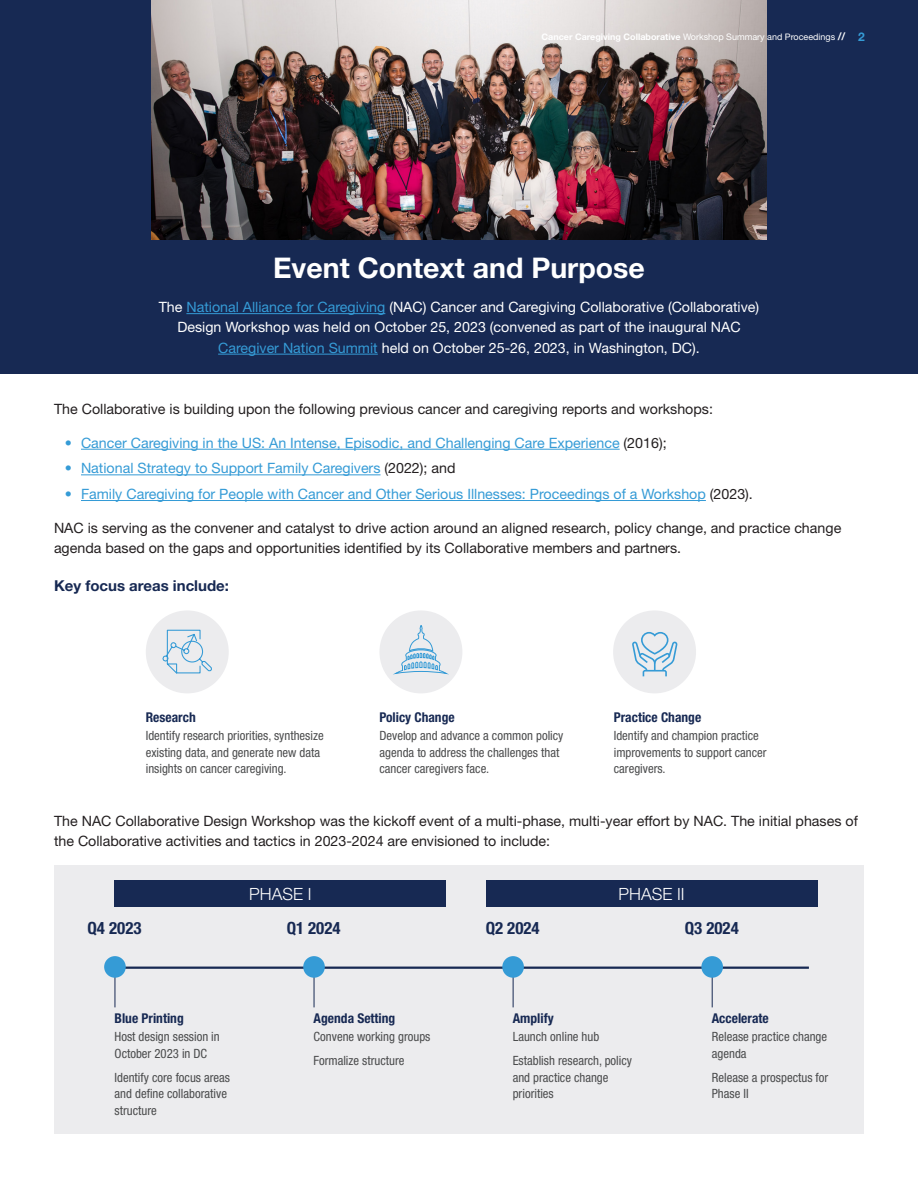
<style>
.page{position:relative;width:918px;height:1188px;background:#fff}
.page>*{position:absolute;margin:0;border:0;box-sizing:border-box;transform-origin:0 0}
.Headline_level_1{font:700 28.5px "Helvetica Neue LT Std";color:#fff}
.Sidebar_Subhead{font:700 condensed 16.8px "Helvetica Neue LT Std";color:#172953}
.Sidebar_Subhead-2{font:300 16.8px "Helvetica Neue LT Std";color:#fff}
.Subhead_Level_2{font:700 15px "Helvetica Neue LT Std";color:#172953}
.Body_Copy_Main{font:14.25px/20.2px "Helvetica Neue LT Std";color:#231f20}
.t1{font:14.25px "Helvetica Neue LT Std";color:#359bd6}
.Body_Copy_Main-2{font:14.25px/20.2px "Helvetica Neue LT Std";color:#fff;text-align:center}
.Sidebar_Subhead-3{font:700 condensed 13.5px "Helvetica Neue LT Std";color:#172953}
.Side_bar_copy_gray{font:condensed 12.75px/16.5px "Helvetica Neue LT Std";color:#4b4c4d}
.Page{font:700 12px "Helvetica Neue LT Std";color:#359bd6}
.Header_Title_Of_Report{font:700 9px "Helvetica Neue LT Std";color:#fff}
.s1{font-weight:400}
.s2{font-size:10.5px}
.s3{color:#359bd6}
.s4{color:#231f20}
</style>
<div class="page">
<div style="left:54px;top:865px;width:810px;height:269px;background:#ececee"></div>
<div style="left:0;top:0;width:918px;height:374px;background:#172953"></div>
<hr style="left:81px;top:449px;width:539px;height:1px;background:#359bd6">
<hr style="left:81px;top:475px;width:300px;height:1px;background:#359bd6">
<hr style="left:81px;top:500px;width:625px;height:1px;background:#359bd6">
<div style="left:379px;top:610px;width:83px;height:83px;background:#ececee;border-radius:50%"></div>
<svg style="left:393px;top:625px;width:56px;height:50px"></svg>
<div style="left:146px;top:610px;width:83px;height:83px;background:#ececee;border-radius:50%"></div>
<svg style="left:162px;top:629px;width:50px;height:45px"></svg>
<div style="left:613px;top:610px;width:83px;height:83px;background:#ececee;border-radius:50%"></div>
<svg style="left:632px;top:632px;width:45px;height:44px"></svg>
<hr style="left:108px;top:967px;width:701px;height:2px;background:#172953">
<hr style="left:115px;top:967px;width:1px;height:40px;background:#172953">
<div style="left:104px;top:956px;width:22px;height:22px;background:#359bd6;border-radius:50%"></div>
<hr style="left:314px;top:967px;width:1px;height:40px;background:#172953">
<div style="left:303px;top:956px;width:22px;height:22px;background:#359bd6;border-radius:50%"></div>
<hr style="left:513px;top:967px;width:1px;height:40px;background:#172953">
<div style="left:502px;top:956px;width:22px;height:22px;background:#359bd6;border-radius:50%"></div>
<hr style="left:712px;top:967px;width:1px;height:40px;background:#172953">
<div style="left:701px;top:956px;width:22px;height:22px;background:#359bd6;border-radius:50%"></div>
<div style="left:115px;top:880px;width:331px;height:27px;background:#172953"></div>
<div style="left:486px;top:880px;width:331px;height:27px;background:#172953"></div>
<img style="left:151px;top:0;width:616px;height:240px">
<hr style="left:186px;top:313px;width:199px;height:1px;background:#359bd6">
<hr style="left:218px;top:354px;width:160px;height:1px;background:#359bd6">
<p class="Header_Title_Of_Report" style="left:542px;top:31px;width:305px">Cancer Caregiving Collaborative <span class="s1">Workshop Summary and Proceedings</span> <span class="s2">//</span></p>
<p class="Page" style="left:858px;top:30px;width:8px">2</p>
<p class="Headline_level_1" style="left:273px;top:251px;width:373px">Event Context and Purpose</p>
<p class="Body_Copy_Main-2" style="left:159px;top:297px;width:602px">The <span class="s3">National Alliance for Caregiving</span> (NAC) Cancer and Caregiving Collaborative (Collaborative)<br>Design Workshop was held on October 25, 2023 (convened as part of the inaugural NAC<br><span class="s3">Caregiver Nation Summit</span> held on October 25-26, 2023, in Washington, DC).</p>
<p class="Body_Copy_Main" style="left:54px;top:399px;width:661px">The Collaborative is building upon the following previous cancer and caregiving reports and workshops:</p>
<p class="t1" style="left:65px;top:434px;width:603px">• Cancer Caregiving in the US: An Intense, Episodic, and Challenging Care Experience <span class="s4">(2016);</span></p>
<p class="t1" style="left:65px;top:460px;width:392px">• National Strategy to Support Family Caregivers <span class="s4">(2022); and</span></p>
<p class="t1" style="left:65px;top:486px;width:690px">• Family Caregiving for People with Cancer and Other Serious Illnesses: Proceedings of a Workshop <span class="s4">(2023).</span></p>
<p class="Body_Copy_Main" style="left:54px;top:517px;width:789px">NAC is serving as the convener and catalyst to drive action around an aligned research, policy change, and practice change agenda based on the gaps and opportunities identified by its Collaborative members and partners.</p>
<p class="Subhead_Level_2" style="left:54px;top:577px;width:176px">Key focus areas include:</p>
<p class="Sidebar_Subhead-3" style="left:614px;top:709px;width:89px">Practice Change</p>
<p class="Side_bar_copy_gray" style="left:614px;top:727px;width:154px">Identify and champion practice improvements to support cancer caregivers.</p>
<p class="Body_Copy_Main" style="left:54px;top:810px;width:805px">The NAC Collaborative Design Workshop was the kickoff event of a multi-phase, multi-year effort by NAC. The initial phases of the Collaborative activities and tactics in 2023-2024 are envisioned to include:</p>
<p class="Sidebar_Subhead-3" style="left:379px;top:709px;width:77px">Policy Change</p>
<p class="Side_bar_copy_gray" style="left:379px;top:727px;width:185px">Develop and advance a common policy agenda to address the challenges that cancer caregivers face.</p>
<p class="Sidebar_Subhead-3" style="left:146px;top:709px;width:51px">Research</p>
<p class="Side_bar_copy_gray" style="left:146px;top:727px;width:179px">Identify research priorities, synthesize existing data, and generate new data insights on cancer caregiving.</p>
<p class="Sidebar_Subhead" style="left:88px;top:918px;width:55px">Q4 2023</p>
<p class="Sidebar_Subhead-2" style="left:249px;top:883px;width:64px">PHASE I</p>
<p class="Sidebar_Subhead-2" style="left:619px;top:883px;width:67px">PHASE II</p>
<p class="Sidebar_Subhead" style="left:287px;top:918px;width:55px">Q1 2024</p>
<p class="Sidebar_Subhead" style="left:486px;top:918px;width:55px">Q2 2024</p>
<p class="Sidebar_Subhead" style="left:685px;top:918px;width:55px">Q3 2024</p>
<p class="Sidebar_Subhead-3" style="left:115px;top:1010px;width:71px">Blue Printing</p>
<p class="Side_bar_copy_gray" style="left:115px;top:1028px;width:107px">Host design session in<br>October 2023 in DC</p>
<p class="Side_bar_copy_gray" style="left:115px;top:1069px;width:117px">Identify core focus areas and define collaborative structure</p>
<p class="Sidebar_Subhead-3" style="left:314px;top:1010px;width:83px">Agenda Setting</p>
<p class="Side_bar_copy_gray" style="left:314px;top:1028px;width:118px">Convene working groups</p>
<p class="Side_bar_copy_gray" style="left:314px;top:1053px;width:92px">Formalize structure</p>
<p class="Sidebar_Subhead-3" style="left:513px;top:1010px;width:42px">Amplify</p>
<p class="Side_bar_copy_gray" style="left:513px;top:1028px;width:88px">Launch online hub</p>
<p class="Side_bar_copy_gray" style="left:513px;top:1053px;width:121px">Establish research, policy and practice change priorities</p>
<p class="Sidebar_Subhead-3" style="left:712px;top:1010px;width:58px">Accelerate</p>
<p class="Side_bar_copy_gray" style="left:712px;top:1028px;width:117px">Release practice change agenda</p>
<p class="Side_bar_copy_gray" style="left:712px;top:1069px;width:118px">Release a prospectus for<br>Phase II</p>
</div>
